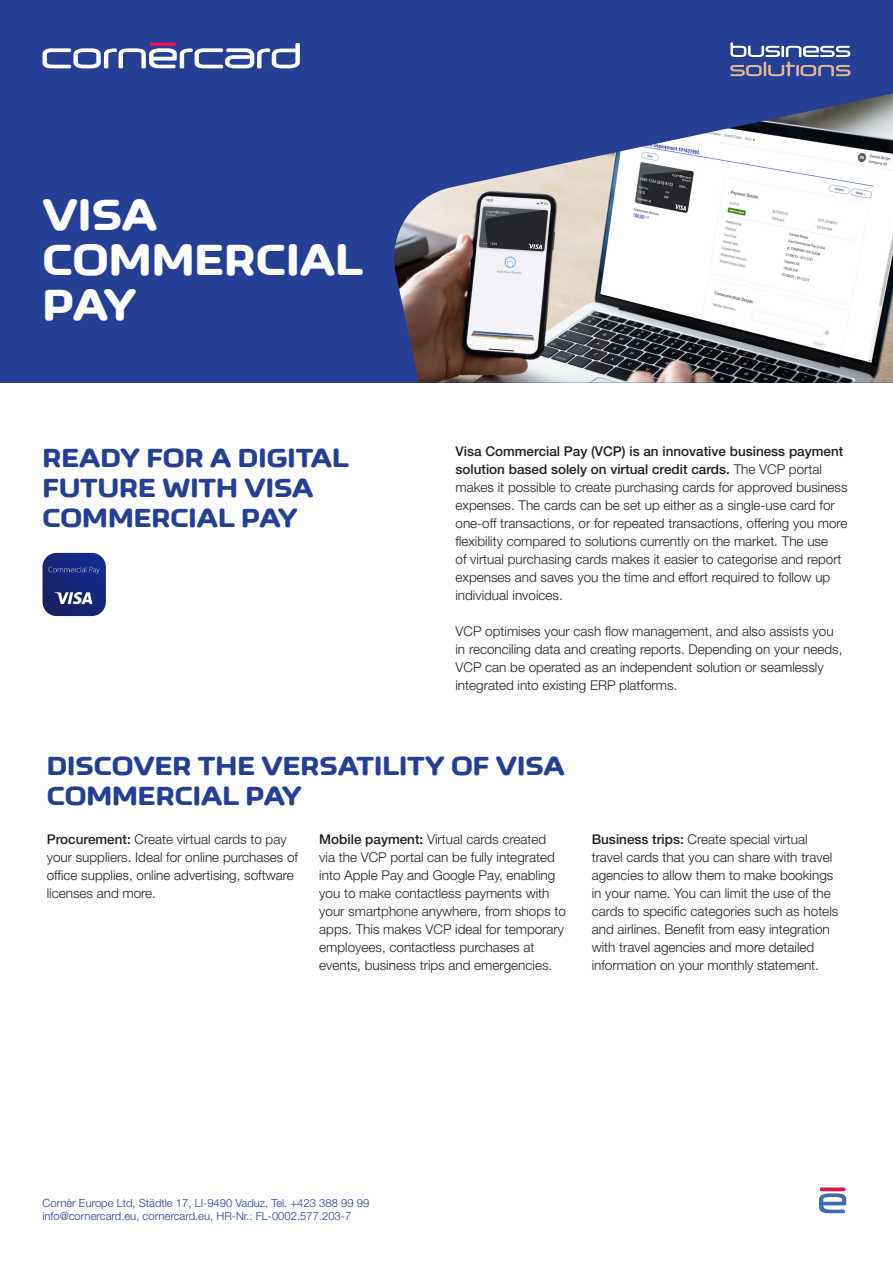
<style>
.page{position:relative;width:893px;height:1263px;background:#fff}
.page>*{position:absolute;margin:0;border:0;box-sizing:border-box;transform-origin:0 0}
.t1{font:700 45px/45px "Corner Display Offc";color:#fff}
.t2{font:700 27px/30px "Corner Display Offc";color:#243f94}
.t3{font:300 13.5px/18px "Helvetica Neue LT Std";color:#231f20}
.t4{font:300 11.25px/13.5px "Helvetica Neue LT Std";color:#243f94}
.s1{font-weight:500}
</style>
<div class="page">
<svg style="left:819px;top:1188px;width:27px;height:25px"></svg>
<hr style="left:820px;top:1188px;width:25px;height:3px;background:#ee1059">
<div style="left:0;top:0;width:893px;height:383px;background:#243f94"></div>
<img style="left:394px;top:93px;width:499px;height:290px">
<svg style="left:43px;top:43px;width:257px;height:25px"></svg>
<hr style="left:150px;top:43px;width:26px;height:3px;background:#ee1059">
<svg style="left:730px;top:43px;width:120px;height:33px"></svg>
<img style="left:43px;top:553px;width:63px;height:63px">
<h1 class="t1" style="left:43px;top:192px;width:322px">VISA<br>COMMERCIAL<br>PAY</h1>
<h2 class="t2" style="left:43px;top:443px;width:308px">READY FOR A DIGITAL<br>FUTURE WITH VISA<br>COMMERCIAL PAY</h2>
<p class="t3" style="left:455px;top:442px;width:394px"><span class="s1">Visa Commercial Pay (VCP) is an innovative business payment solution based solely on virtual credit cards.</span> The VCP portal makes it possible to create purchasing cards for approved business expenses. The cards can be set up either as a single-use card for one-off transactions, or for repeated transactions, offering you more flexibility compared to solutions currently on the market. The use<br>of virtual purchasing cards makes it easier to categorise and report expenses and saves you the time and effort required to follow up individual invoices.</p>
<p class="t3" style="left:455px;top:622px;width:388px">VCP optimises your cash flow management, and also assists you in reconciling data and creating reports. Depending on your needs, VCP can be operated as an independent solution or seamlessly integrated into existing ERP platforms.</p>
<h2 class="t2" style="left:47px;top:751px;width:520px">DISCOVER THE VERSATILITY OF VISA<br>COMMERCIAL PAY</h2>
<p class="t3" style="left:47px;top:829px;width:253px"><span class="s1">Procurement:</span> Create virtual cards to pay your suppliers. Ideal for online purchases of office supplies, online advertising, software licenses and more.</p>
<p class="t3" style="left:319px;top:829px;width:248px"><span class="s1">Mobile payment:</span> Virtual cards created<br>via the VCP portal can be fully integrated into Apple Pay and Google Pay, enabling you to make contactless payments with your smartphone anywhere, from shops to apps. This makes VCP ideal for temporary employees, contactless purchases at events, business trips and emergencies.</p>
<p class="t3" style="left:592px;top:829px;width:248px"><span class="s1">Business trips:</span> Create special virtual travel cards that you can share with travel agencies to allow them to make bookings in your name. You can limit the use of the cards to specific categories such as hotels and airlines. Benefit from easy integration with travel agencies and more detailed information on your monthly statement.</p>
<p class="t4" style="left:43px;top:1196px;width:328px">Cornèr Europe Ltd, Städtle 17, LI-9490 Vaduz, Tel. +423 388 99 99 info@cornercard.eu, cornercard.eu, HR-Nr.: FL-0002.577.203-7</p>
</div>
